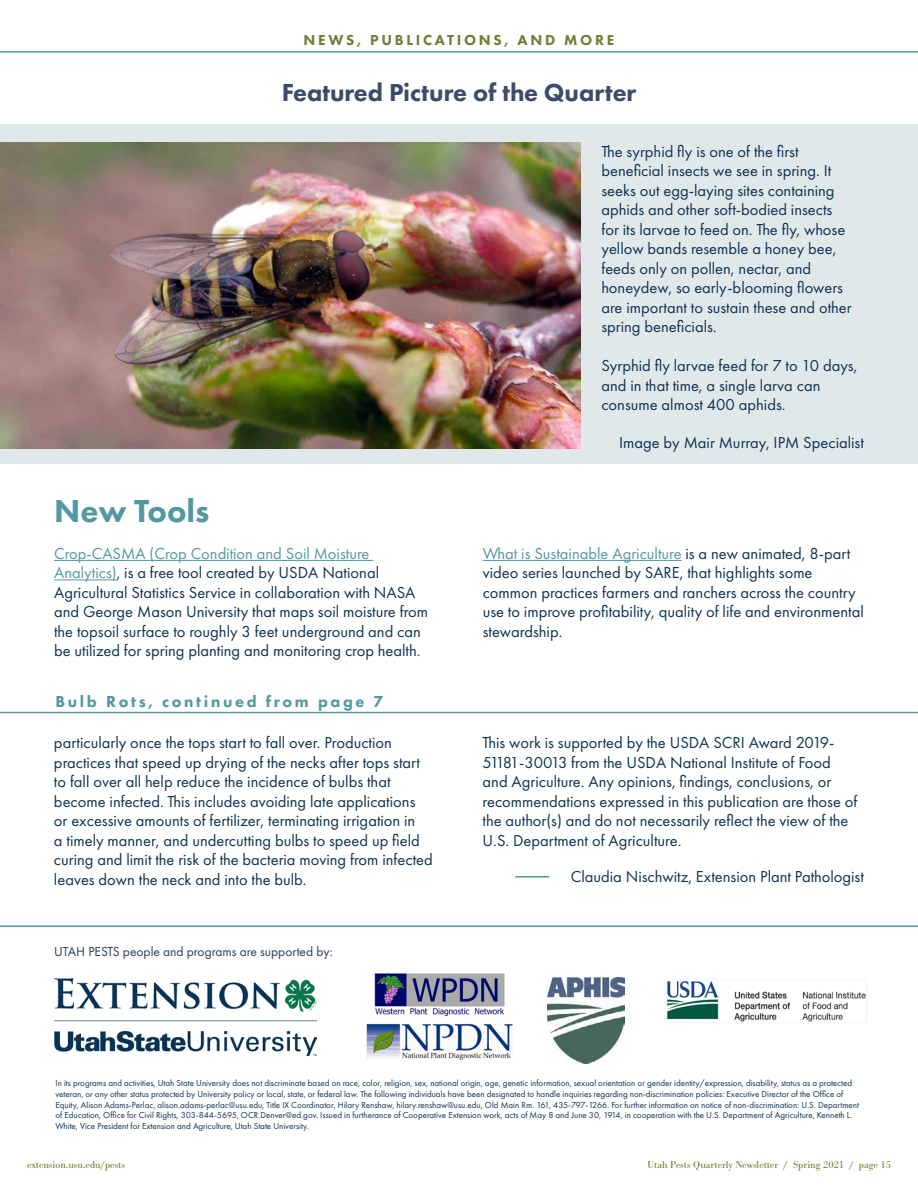
<style>
.page{position:relative;width:918px;height:1188px;background:#fff}
.page>*{position:absolute;margin:0;border:0;box-sizing:border-box;transform-origin:0 0}
.t1{font:800 33px "Futura PT";color:#5398a1}
.t2{font:800 25.5px "Futura PT";color:#3b4b69}
.t3{font:16.5px/19.5px "Futura PT";color:#103253}
.t4{font:800 16.5px "Futura PT";letter-spacing:.16em;color:#5398a1}
.t5{font:800 15px "Futura PT";letter-spacing:.18em;color:#6f7f35}
.t6{font:13.5px "Futura PT";color:#273e5e}
.t7{font:10.5px "Bodoni URW";color:#6f7f35}
.t8{font:9px/10.8px "Futura PT";color:#103253}
.s1{color:#5398a1}
</style>
<div class="page">
<div style="left:0;top:124px;width:918px;height:340px;background:#e1e8ea"></div>
<hr style="left:0;top:51px;width:918px;height:2px;background:#5398a1">
<img style="left:366px;top:1024px;width:147px;height:36px">
<img style="left:666px;top:980px;width:200px;height:42px">
<img style="left:54px;top:978px;width:263px;height:78px">
<hr style="left:0;top:926px;width:918px;height:1px;background:#5398a1">
<img style="left:548px;top:977px;width:77px;height:86px">
<hr style="left:54px;top:560px;width:319px;height:1px;background:#5398a1">
<hr style="left:54px;top:580px;width:63px;height:1px;background:#5398a1">
<hr style="left:483px;top:560px;width:199px;height:1px;background:#5398a1">
<img style="left:374px;top:973px;width:131px;height:43px">
<img style="left:0;top:142px;width:580px;height:306px">
<hr style="left:0;top:712px;width:918px;height:1px;background:#5398a1">
<hr style="left:515px;top:876px;width:34px;height:2px;background:#5398a1">
<p class="t5" style="left:304px;top:31px;width:312px">NEWS, PUBLICATIONS, AND MORE</p>
<h2 class="t2" style="left:282px;top:77px;width:356px">Featured Picture of the Quarter</h2>
<p class="t3" style="left:601px;top:141px;width:252px">The syrphid fly is one of the first beneficial insects we see in spring. It seeks out egg-laying sites containing aphids and other soft-bodied insects for its larvae to feed on. The fly, whose yellow bands resemble a honey bee, feeds only on pollen, nectar, and honeydew, so early-blooming flowers are important to sustain these and other spring beneficials.</p>
<p class="t3" style="left:601px;top:356px;width:258px">Syrphid fly larvae feed for 7 to 10 days, and in that time, a single larva can consume almost 400 aphids.</p>
<p class="t3" style="left:619px;top:433px;width:246px">Image by Mair Murray, IPM Specialist</p>
<h1 class="t1" style="left:54px;top:490px;width:157px">New Tools</h1>
<p class="t3" style="left:54px;top:543px;width:376px"><span class="s1">Crop-CASMA (Crop Condition and Soil Moisture Analytics)</span>, is a free tool created by USDA National Agricultural Statistics Service in collaboration with NASA and George Mason University that maps soil moisture from the topsoil surface to roughly 3 feet underground and can be utilized for spring planting and monitoring crop health.</p>
<p class="t3" style="left:483px;top:543px;width:383px"><span class="s1">What is Sustainable Agriculture</span> is a new animated, 8-part video series launched by SARE, that highlights some common practices farmers and ranchers across the country use to improve profitability, quality of life and environmental stewardship.</p>
<p class="t4" style="left:56px;top:691px;width:330px">Bulb Rots, continued from page 7</p>
<p class="t3" style="left:54px;top:733px;width:380px">particularly once the tops start to fall over. Production practices that speed up drying of the necks after tops start to fall over all help reduce the incidence of bulbs that become infected. This includes avoiding late applications or excessive amounts of fertilizer, terminating irrigation in<br>a timely manner, and undercutting bulbs to speed up field curing and limit the risk of the bacteria moving from infected leaves down the neck and into the bulb.</p>
<p class="t3" style="left:483px;top:733px;width:376px">This work is supported by the USDA SCRI Award 2019- 51181-30013 from the USDA National Institute of Food and Agriculture. Any opinions, findings, conclusions, or recommendations expressed in this publication are those of the author(s) and do not necessarily reflect the view of the U.S. Department of Agriculture.</p>
<p class="t3" style="left:571px;top:867px;width:295px">Claudia Nischwitz, Extension Plant Pathologist</p>
<p class="t6" style="left:54px;top:943px;width:280px">UTAH PESTS people and programs are supported by:</p>
<p class="t8" style="left:56px;top:1078px;width:805px">In its programs and activities, Utah State University does not discriminate based on race, color, religion, sex, national origin, age, genetic information, sexual orientation or gender identity/expression, disability, status as a protected veteran, or any other status protected by University policy or local, state, or federal law. The following individuals have been designated to handle inquiries regarding non-discrimination policies: Executive Director of the Office of Equity, Alison Adams-Perlac, alison.adams-perlac@usu.edu, Title IX Coordinator, Hilary Renshaw, hilary.renshaw@usu.edu, Old Main Rm. 161, 435-797-1266. For further information on notice of non-discrimination: U.S. Department of Education, Office for Civil Rights, 303-844-5695, OCR.Denver@ed.gov. Issued in furtherance of Cooperative Extension work, acts of May 8 and June 30, 1914, in cooperation with the U.S. Department of Agriculture, Kenneth L.<br>White, Vice President for Extension and Agriculture, Utah State University.</p>
<p class="t7" style="left:27px;top:1159px;width:100px">extension.usu.edu/pests</p>
<p class="t7" style="left:648px;top:1159px;width:245px">Utah Pests Quarterly Newsletter / Spring 2021 / page 15</p>
</div>
